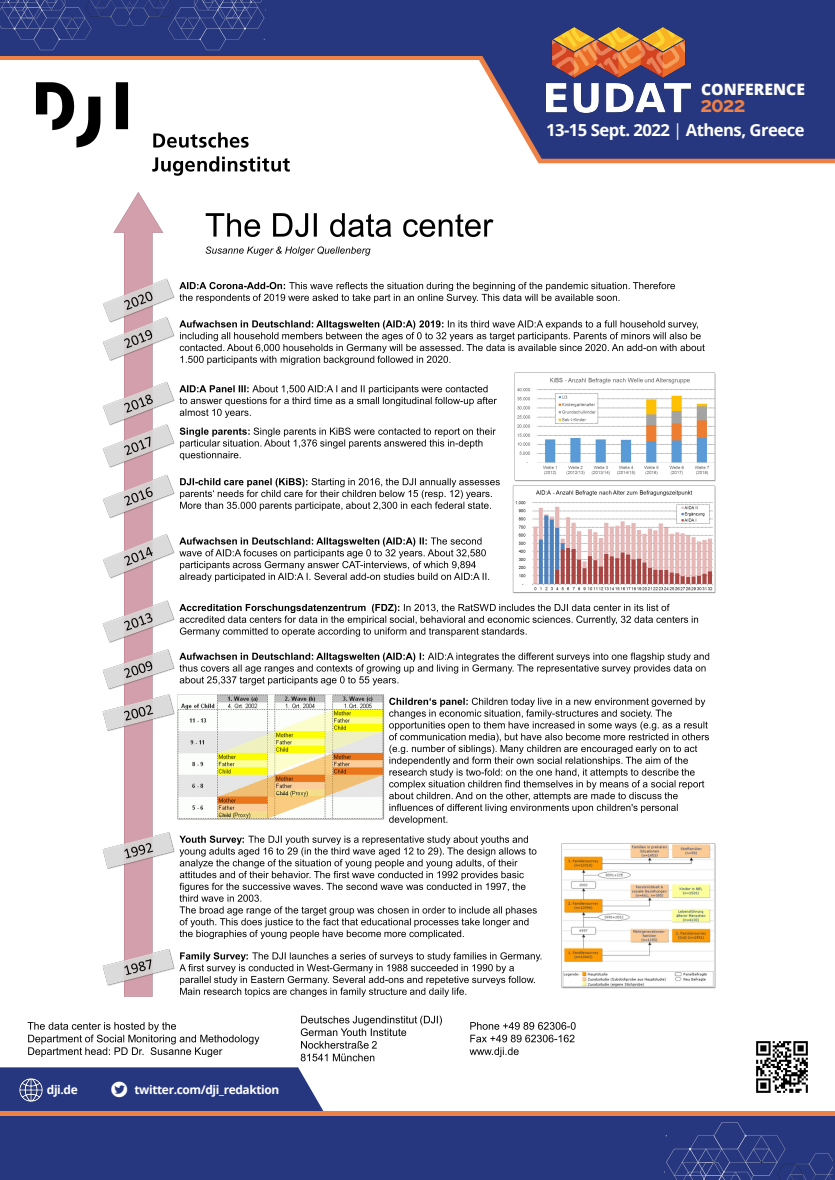
<style>
.page{position:relative;width:835px;height:1180px;background:#fff}
.page>*{position:absolute;margin:0;border:0;box-sizing:border-box;transform-origin:0 0}
.t1{font:28px "Social Circles";color:#fff}
.t2{font:700 20.75px "Raleway";color:#ee8146}
.t3{font:700 16.62px "Open Sans";letter-spacing:-.03em;color:#fff}
.t4{font:800 15.68px "Open Sans";color:#fff}
.t5{font:700 11.9px "Open Sans";letter-spacing:-.03em;color:#fff}
.s1{font-weight:400}
</style>
<div class="page">
<div style="left:0;top:1067px;width:324px;height:44px;background:#26377f"></div>
<div style="left:0;top:1111px;width:834px;height:55px;background:#ee8146"></div>
<div style="left:0;top:1116px;width:834px;height:64px;background:#26377f"></div>
<svg style="left:536px;top:159px;width:298px;height:4px"></svg>
<div style="left:0;top:0;width:834px;height:60px;background:#ee8146"></div>
<div style="left:0;top:0;width:825px;height:56px;background:#26377f"></div>
<svg style="left:479px;top:0;width:355px;height:159px;fill:#26377f"></svg>
<img style="left:546px;top:27px;width:144px;height:86px">
<svg style="left:0;top:0;width:266px;height:50px"></svg>
<svg style="left:664px;top:1122px;width:168px;height:58px"></svg>
<img style="left:20px;top:1078px;width:23px;height:23px">
<img style="left:36px;top:82px;width:254px;height:94px">
<img style="left:756px;top:1041px;width:52px;height:52px">
<img style="left:27px;top:1015px;width:549px;height:47px">
<img style="left:103px;top:192px;width:613px;height:805px">
<h3 class="t4" style="left:701px;top:78px;width:105px">CONFERENCE</h3>
<h2 class="t2" style="left:700px;top:93px;width:46px">2022</h2>
<h3 class="t3" style="left:546px;top:118px;width:260px">13-15 Sept. 2022 <span class="s1">|</span> Athens, Greece</h3>
<p class="t5" style="left:47px;top:1081px;width:32px">dji.de</p>
<h1 class="t1" style="left:109px;top:1075px;width:22px">t</h1>
<p class="t5" style="left:134px;top:1081px;width:146px">twitter.com/dji_redaktion</p>
</div>
